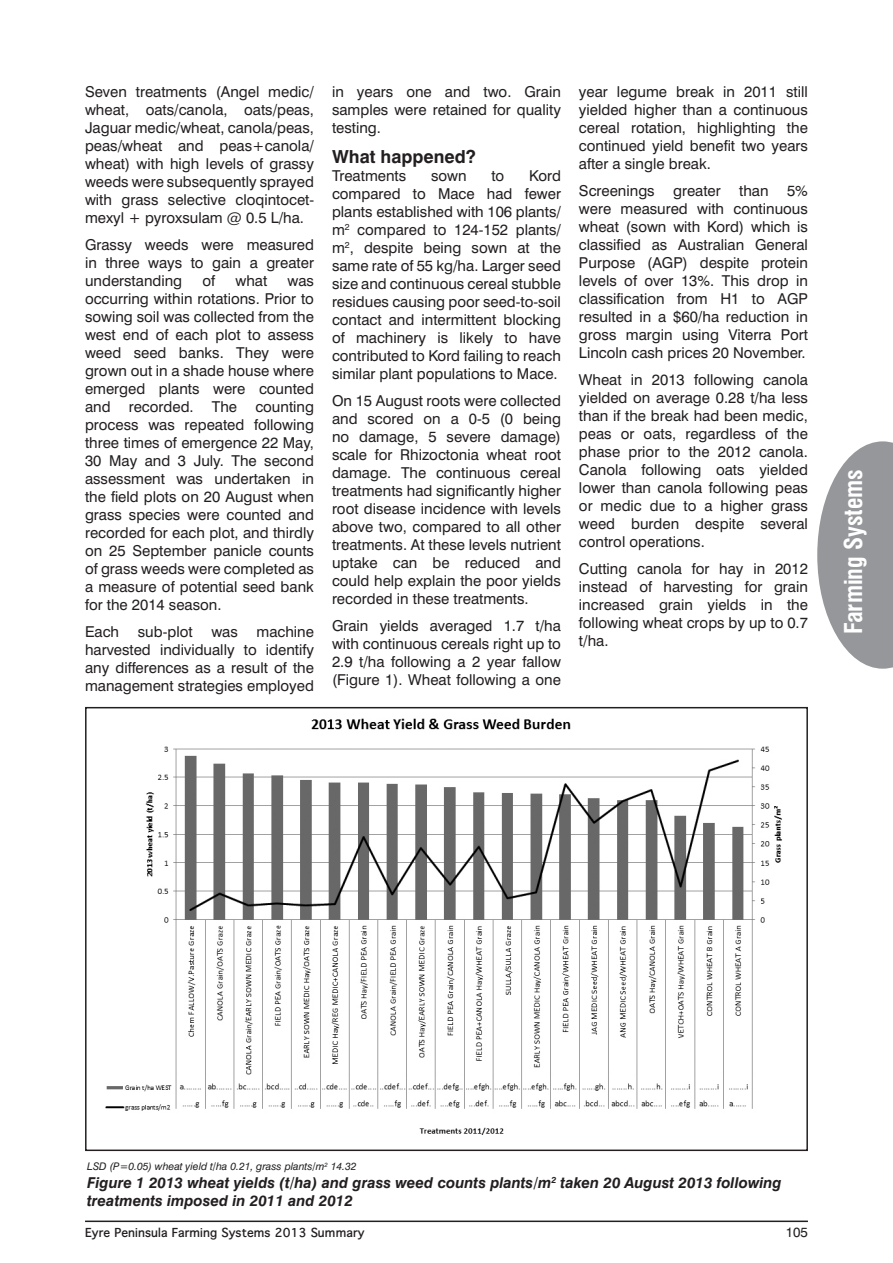
<style>
.page{position:relative;width:893px;height:1263px;background:#fff}
.page>*{position:absolute;margin:0;border:0;box-sizing:border-box;transform-origin:0 0}
.t1{font:700 condensed 24px "Swiss 721 BT";color:#fff}
.t2{font:700 18px "Swiss 721 BT";color:#231f20}
.t3{font:15px/18px "Swiss 721 BT";color:#231f20;text-align:justify}
.t4{font:italic 700 15px/18px "Swiss 721 BT";color:#231f20}
.t5{font:13.5px "Swiss 721 BT";color:#231f20}
.t6{font:700 12px "Thonburi";color:#231f20}
.t7{font:italic 10.5px "Swiss 721 BT";color:#231f20}
</style>
<div class="page">
<hr style="left:85px;top:1220px;width:723px;height:2px;background:#231f20">
<img style="left:85px;top:718px;width:716px;height:434px">
<div style="left:85px;top:707px;width:723px;height:444px;border:2px solid #231f20"></div>
<svg style="left:817px;top:441px;width:76px;height:228px"></svg>
<p class="t3" style="left:85px;top:82px;width:230px">Seven treatments (Angel medic/ wheat, oats/canola, oats/peas, Jaguar medic/wheat, canola/peas, peas/wheat and peas+canola/ wheat) with high levels of grassy weeds were subsequently sprayed with grass selective cloqintocet&shy;mexyl + pyroxsulam @ 0.5 L/ha.</p>
<p class="t3" style="left:85px;top:235px;width:230px">Grassy weeds were measured in three ways to gain a greater understanding</p>
<p class="t3" style="left:202px;top:271px;width:14px">of</p>
<p class="t3" style="left:235px;top:271px;width:33px">what</p>
<p class="t3" style="left:85px;top:271px;width:230px;text-indent:202px">was occurring within rotations. Prior to sowing soil was collected from the west end of each plot to assess weed seed banks. They were grown out in a shade house where emerged plants were counted and recorded. The counting process was repeated following three times of emergence 22 May, 30 May and 3 July. The second assessment was undertaken in the field plots on 20 August when grass species were counted and recorded for each plot, and thirdly on 25 September panicle counts of grass weeds were completed as a measure of potential seed bank for the 2014 season.</p>
<p class="t3" style="left:85px;top:622px;width:230px">Each sub-plot was machine harvested individually to identify any differences as a result of the management strategies employed</p>
<p class="t3" style="left:332px;top:82px;width:230px">in years one and two. Grain samples were retained for quality testing.</p>
<p class="t2" style="left:332px;top:146px;width:145px">What happened?</p>
<p class="t3" style="left:332px;top:167px;width:76px">Treatments</p>
<p class="t3" style="left:431px;top:167px;width:37px">sown</p>
<p class="t3" style="left:491px;top:167px;width:14px">to</p>
<p class="t3" style="left:332px;top:167px;width:230px;text-indent:197px">Kord compared to Mace had fewer plants established with 106 plants/ m<sup>2</sup> compared to 124-152 plants/ m<sup>2</sup>, despite being sown at the same rate of 55 kg/ha. Larger seed size and continuous cereal stubble residues causing poor seed-to-soil contact and intermittent blocking of machinery is likely to have contributed to Kord failing to reach similar plant populations to Mace.</p>
<p class="t3" style="left:332px;top:392px;width:230px">On 15 August roots were collected and scored on a 0-5 (0 being no damage, 5 severe damage) scale for Rhizoctonia wheat root damage. The continuous cereal treatments had significantly higher root disease incidence with levels above two, compared to all other treatments. At these levels nutrient uptake can be reduced and could help explain the poor yields recorded in these treatments.</p>
<p class="t3" style="left:332px;top:617px;width:230px">Grain yields averaged 1.7 t/ha with continuous cereals right up to 2.9 t/ha following a 2 year fallow (Figure 1). Wheat following a one</p>
<p class="t3" style="left:579px;top:82px;width:230px">year legume break in 2011 still yielded higher than a continuous cereal rotation, highlighting the continued yield benefit two years after a single break.</p>
<p class="t3" style="left:579px;top:181px;width:230px">Screenings greater than 5% were measured with continuous wheat (sown with Kord) which is classified as Australian General Purpose (AGP) despite protein levels of over 13%. This drop in classification from H1 to AGP resulted in a $60/ha reduction in gross margin using Viterra Port Lincoln cash prices 20 November.</p>
<p class="t3" style="left:579px;top:370px;width:230px">Wheat in 2013 following canola yielded on average 0.28 t/ha less than if the break had been medic, peas or oats, regardless of the phase prior to the 2012 canola.<br>Canola following oats yielded lower than canola following peas or medic due to a higher grass weed burden despite several control operations.</p>
<p class="t3" style="left:579px;top:559px;width:230px">Cutting canola for hay in 2012 instead of harvesting for grain increased grain yields in the following wheat crops by up to 0.7 t/ha.</p>
<p class="t1" style="left:839px;top:634px;width:166px;rotate:-90deg">Farming Systems</p>
<p class="t7" style="left:87px;top:1160px;width:271px">LSD (P=0.05) wheat yield t/ha 0.21, grass plants/m<sup>2</sup> 14.32</p>
<p class="t4" style="left:87px;top:1173px;width:696px">Figure 1 2013 wheat yields (t/ha) and grass weed counts plants/m<sup>2</sup> taken 20 August 2013 following treatments imposed in 2011 and 2012</p>
<p class="t6" style="left:85px;top:1223px;width:281px">Eyre Peninsula Farming Systems 2013 Summary</p>
<p class="t5" style="left:786px;top:1224px;width:24px">105</p>
</div>
